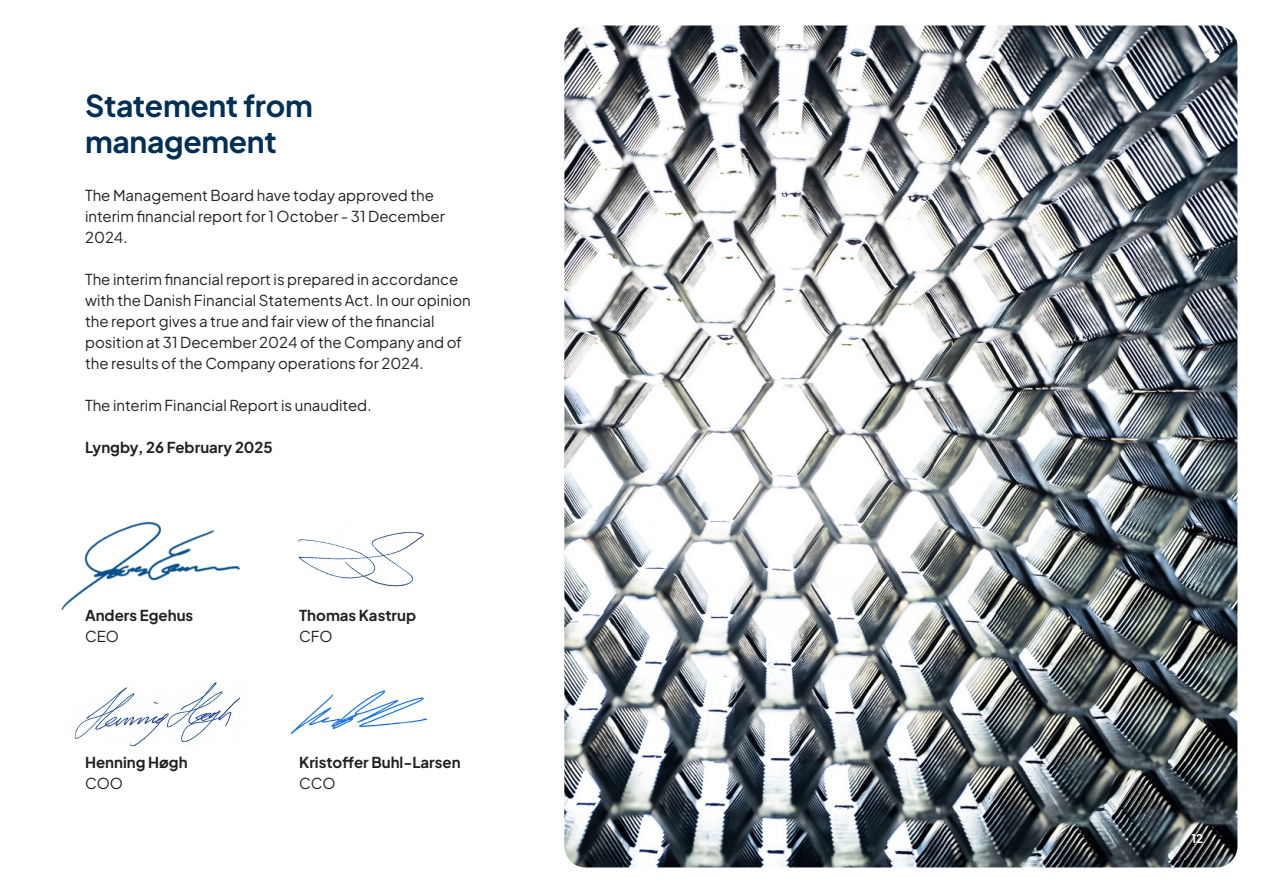
<style>
.page{position:relative;width:1263px;height:893px;background:#fff}
.page>*{position:absolute;margin:0;border:0;box-sizing:border-box;transform-origin:0 0}
.H3_TOC{font:700 30px/36px "Plus Jakarta Sans";letter-spacing:-.01em;color:#003056}
.Brød{font:15px/21px "Plus Jakarta Sans";color:#231f20}
.Brød-2{font:700 15px/21px "Plus Jakarta Sans";color:#231f20}
.Sidetal{font:700 12px "Plus Jakarta Sans";color:#fff}
.s1{font-weight:400}
</style>
<div class="page">
<img style="left:564px;top:26px;width:673px;height:841px">
<img style="left:74px;top:682px;width:167px;height:65px">
<img style="left:290px;top:690px;width:138px;height:45px">
<img style="left:298px;top:532px;width:126px;height:55px">
<img style="left:61px;top:521px;width:179px;height:90px">
<p class="H3_TOC" style="left:85px;top:85px;width:229px">Statement from management</p>
<p class="Brød" style="left:85px;top:183px;width:361px">The Management Board have today approved the interim financial report for 1 October - 31 December<br>2024.</p>
<p class="Brød" style="left:85px;top:267px;width:387px">The interim financial report is prepared in accordance with the Danish Financial Statements Act. In our opinion the report gives a true and fair view of the financial position at 31 December 2024 of the Company and of the results of the Company operations for 2024.</p>
<p class="Brød" style="left:85px;top:393px;width:288px">The interim Financial Report is unaudited.</p>
<p class="Brød-2" style="left:85px;top:435px;width:189px">Lyngby, 26 February 2025</p>
<p class="Brød-2" style="left:85px;top:603px;width:110px">Anders Egehus<br><span class="s1">CEO</span></p>
<p class="Brød-2" style="left:299px;top:603px;width:118px">Thomas Kastrup<br><span class="s1">CFO</span></p>
<p class="Brød-2" style="left:85px;top:750px;width:104px">Henning Høgh<br><span class="s1">COO</span></p>
<p class="Brød-2" style="left:299px;top:750px;width:163px">Kristoffer Buhl-Larsen<br><span class="s1">CCO</span></p>
<p class="Sidetal" style="left:1191px;top:829px;width:13px">12</p>
</div>
